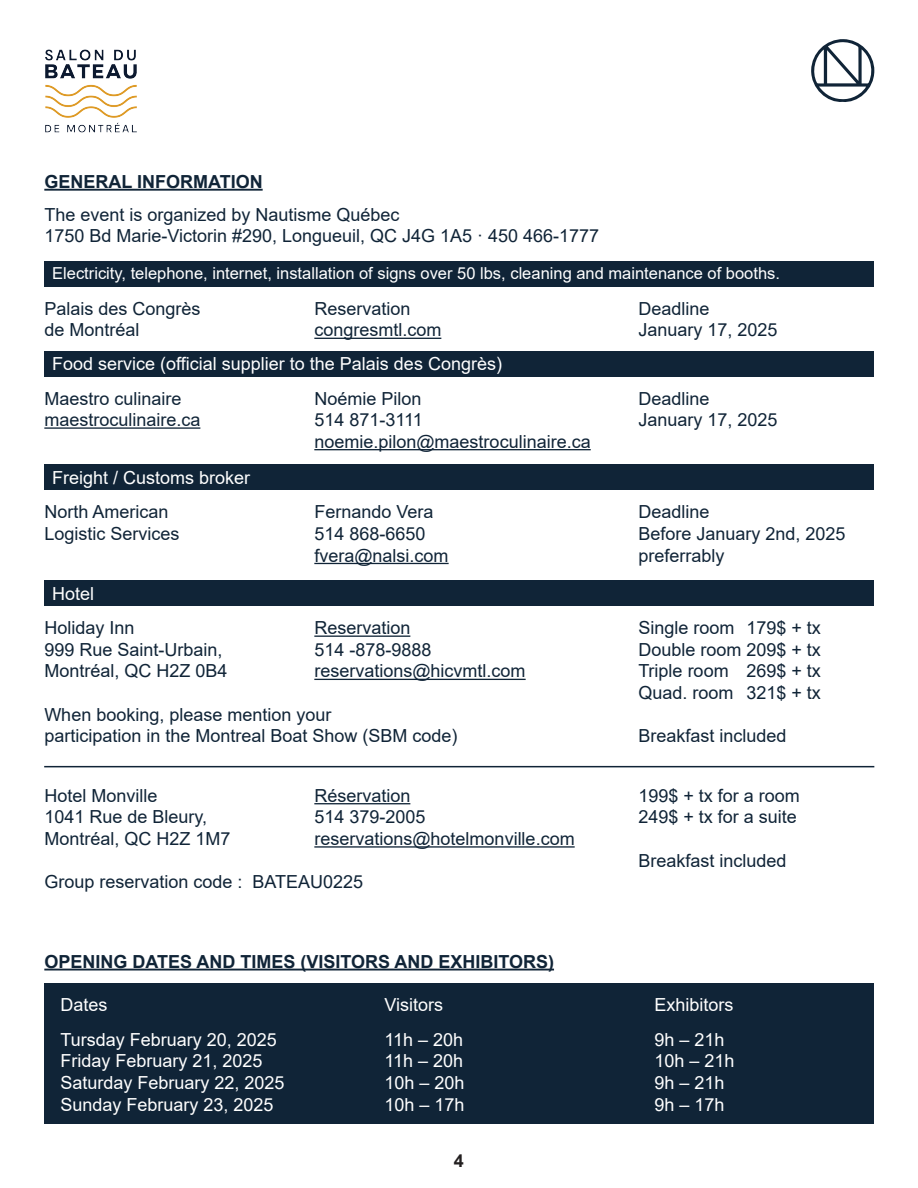
<style>
.page{position:relative;width:918px;height:1188px;background:#fff}
.page>*{position:absolute;margin:0;border:0;box-sizing:border-box;transform-origin:0 0}
.t1{font:18px/21.6px "Arial";color:#102437}
.t2{font:18px "Arial";color:#fff}
.t3{font:700 18px "Arial";color:#102437}
.t4{font:700 18px "Arial";color:#231f20}
.t5{font:16.5px "Arial";color:#fff}
</style>
<div class="page">
<img style="left:45px;top:49px;width:92px;height:84px">
<svg style="left:811px;top:39px;width:63px;height:63px"></svg>
<div style="left:44px;top:261px;width:830px;height:26px;background:#102437"></div>
<hr style="left:314px;top:338px;width:127px;height:1px;background:#102437">
<div style="left:44px;top:351px;width:830px;height:26px;background:#102437"></div>
<hr style="left:44px;top:427px;width:156px;height:2px;background:#102437">
<hr style="left:314px;top:449px;width:277px;height:1px;background:#102437">
<div style="left:44px;top:465px;width:830px;height:25px;background:#102437"></div>
<hr style="left:314px;top:563px;width:135px;height:1px;background:#102437">
<div style="left:44px;top:580px;width:830px;height:26px;background:#102437"></div>
<hr style="left:314px;top:636px;width:96px;height:1px;background:#102437">
<hr style="left:314px;top:679px;width:212px;height:1px;background:#102437">
<hr style="left:314px;top:803px;width:96px;height:1px;background:#102437">
<hr style="left:314px;top:846px;width:261px;height:2px;background:#102437">
<hr style="left:44px;top:969px;width:510px;height:2px;background:#102437">
<div style="left:44px;top:983px;width:830px;height:140px;background:#102437"></div>
<hr style="left:44px;top:766px;width:830px;height:1px;background:#102437">
<hr style="left:44px;top:189px;width:219px;height:2px;background:#102437">
<p class="t3" style="left:44px;top:169px;width:220px">GENERAL INFORMATION</p>
<p class="t1" style="left:44px;top:203px;width:556px">The event is organized by Nautisme Québec<br>1750 Bd Marie-Victorin #290, Longueuil, QC J4G 1A5 · 450 466-1777</p>
<p class="t5" style="left:52px;top:262px;width:729px">Electricity, telephone, internet, installation of signs over 50 lbs, cleaning and maintenance of booths.</p>
<p class="t1" style="left:44px;top:298px;width:158px">Palais des Congrès</p>
<p class="t1" style="left:314px;top:298px;width:98px">Reservation</p>
<p class="t1" style="left:638px;top:298px;width:73px">Deadline</p>
<p class="t1" style="left:44px;top:319px;width:97px">de Montréal</p>
<p class="t1" style="left:314px;top:319px;width:129px">congresmtl.com</p>
<p class="t1" style="left:638px;top:319px;width:141px">January 17, 2025</p>
<p class="t2" style="left:52px;top:351px;width:451px">Food service (official supplier to the Palais des Congrès)</p>
<p class="t1" style="left:44px;top:387px;width:139px">Maestro culinaire</p>
<p class="t1" style="left:314px;top:387px;width:109px">Noémie Pilon</p>
<p class="t1" style="left:638px;top:387px;width:73px">Deadline</p>
<p class="t1" style="left:44px;top:409px;width:158px">maestroculinaire.ca</p>
<p class="t1" style="left:314px;top:409px;width:110px">514 871-3111</p>
<p class="t1" style="left:638px;top:409px;width:141px">January 17, 2025</p>
<p class="t1" style="left:314px;top:431px;width:278px">noemie.pilon@maestroculinaire.ca</p>
<p class="t2" style="left:52px;top:465px;width:200px">Freight / Customs broker</p>
<p class="t1" style="left:44px;top:501px;width:126px">North American</p>
<p class="t1" style="left:314px;top:501px;width:121px">Fernando Vera</p>
<p class="t1" style="left:638px;top:501px;width:73px">Deadline</p>
<p class="t1" style="left:44px;top:523px;width:137px">Logistic Services</p>
<p class="t1" style="left:314px;top:523px;width:113px">514 868-6650</p>
<p class="t1" style="left:638px;top:523px;width:209px">Before January 2nd, 2025</p>
<p class="t1" style="left:314px;top:544px;width:136px">fvera@nalsi.com</p>
<p class="t1" style="left:638px;top:544px;width:88px">preferrably</p>
<p class="t2" style="left:52px;top:581px;width:44px">Hotel</p>
<p class="t1" style="left:44px;top:617px;width:92px">Holiday Inn</p>
<p class="t1" style="left:314px;top:617px;width:98px">Reservation</p>
<p class="t1" style="left:638px;top:617px;width:184px">Single room 179$ + tx</p>
<p class="t1" style="left:44px;top:639px;width:180px">999 Rue Saint-Urbain,</p>
<p class="t1" style="left:314px;top:639px;width:119px">514 -878-9888</p>
<p class="t1" style="left:638px;top:639px;width:184px">Double room 209$ + tx</p>
<p class="t1" style="left:44px;top:660px;width:185px">Montréal, QC H2Z 0B4</p>
<p class="t1" style="left:314px;top:660px;width:213px">reservations@hicvmtl.com</p>
<p class="t1" style="left:638px;top:660px;width:184px">Triple room 269$ + tx<br>Quad. room 321$ + tx</p>
<p class="t1" style="left:44px;top:703px;width:415px">When booking, please mention your<br>participation in the Montreal Boat Show (SBM code)</p>
<p class="t1" style="left:638px;top:725px;width:150px">Breakfast included</p>
<p class="t1" style="left:44px;top:785px;width:115px">Hotel Monville</p>
<p class="t1" style="left:314px;top:785px;width:98px">Réservation</p>
<p class="t1" style="left:638px;top:785px;width:163px">199$ + tx for a room</p>
<p class="t1" style="left:44px;top:806px;width:164px">1041 Rue de Bleury,</p>
<p class="t1" style="left:314px;top:806px;width:113px">514 379-2005</p>
<p class="t1" style="left:638px;top:806px;width:160px">249$ + tx for a suite</p>
<p class="t1" style="left:44px;top:828px;width:188px">Montréal, QC H2Z 1M7</p>
<p class="t1" style="left:314px;top:828px;width:262px">reservations@hotelmonville.com</p>
<p class="t1" style="left:638px;top:849px;width:150px">Breakfast included</p>
<p class="t1" style="left:44px;top:871px;width:320px">Group reservation code : BATEAU0225</p>
<p class="t3" style="left:44px;top:949px;width:511px">OPENING DATES AND TIMES (VISITORS AND EXHIBITORS)</p>
<p class="t2" style="left:60px;top:992px;width:49px">Dates</p>
<p class="t2" style="left:384px;top:992px;width:60px">Visitors</p>
<p class="t2" style="left:654px;top:992px;width:81px">Exhibitors</p>
<p class="t2" style="left:60px;top:1027px;width:218px">Tursday February 20, 2025</p>
<p class="t2" style="left:384px;top:1027px;width:80px">11h – 20h</p>
<p class="t2" style="left:654px;top:1027px;width:72px">9h – 21h</p>
<p class="t2" style="left:60px;top:1049px;width:204px">Friday February 21, 2025</p>
<p class="t2" style="left:384px;top:1049px;width:80px">11h – 20h</p>
<p class="t2" style="left:654px;top:1049px;width:82px">10h – 21h</p>
<p class="t2" style="left:60px;top:1070px;width:226px">Saturday February 22, 2025</p>
<p class="t2" style="left:384px;top:1070px;width:82px">10h – 20h</p>
<p class="t2" style="left:654px;top:1070px;width:72px">9h – 21h</p>
<p class="t2" style="left:60px;top:1092px;width:215px">Sunday February 23, 2025</p>
<p class="t2" style="left:384px;top:1092px;width:82px">10h – 17h</p>
<p class="t2" style="left:654px;top:1092px;width:72px">9h – 17h</p>
<p class="t4" style="left:454px;top:1148px;width:12px">4</p>
</div>
